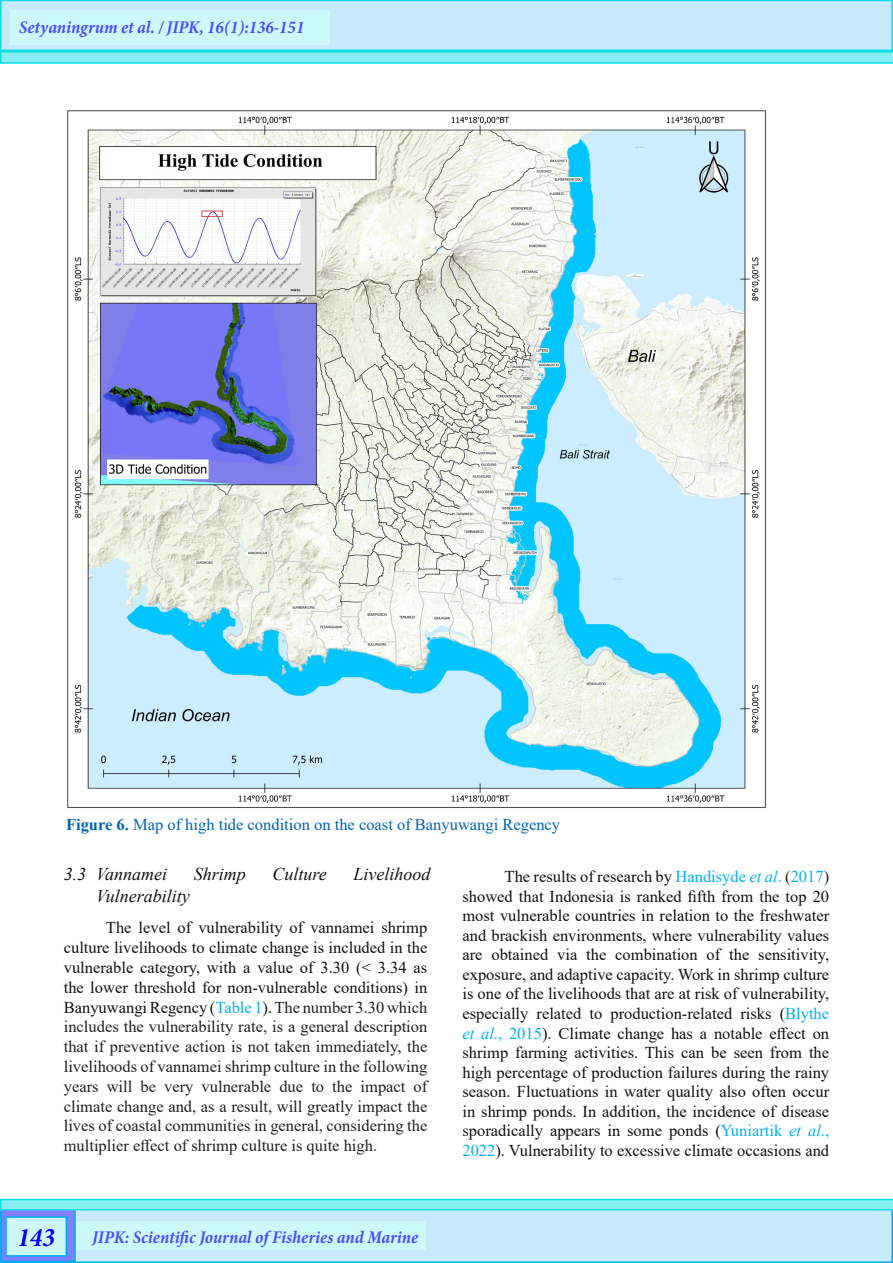
<style>
.page{position:relative;width:893px;height:1263px;background:#fff}
.page>*{position:absolute;margin:0;border:0;box-sizing:border-box;transform-origin:0 0}
.t1{font:italic 700 condensed 27px "Minion Pro";color:#00f}
.t2{font:italic 700 condensed 18px "Minion Pro";color:#4d4dff}
.t3{font:italic 18px "Times New Roman";color:#111}
.Body_Text{font:16.5px/19.5px "Times New Roman";color:#111;text-align:justify}
.Body_Text-2{font:16.5px/19.8px "Times New Roman";color:#231f20;text-align:justify}
.t4{font:16.5px "Times New Roman";color:#0164b2}
.s1{font-weight:700}
.s2{color:#111}
.s3{color:#00b0f0}
.s4{font-style:italic;color:#00b0f0}
.s5{color:#231f20}
</style>
<div class="page">
<div style="left:1px;top:1200px;width:891px;height:62px;background:#c6eafa"></div>
<div style="left:0;top:1199px;width:893px;height:64px;border:2px solid #00aeef"></div>
<div style="left:2px;top:1201px;width:73px;height:60px;background:#8080ff"></div>
<div style="left:1px;top:1200px;width:75px;height:62px;border:2px solid #00aeef"></div>
<div style="left:1px;top:0;width:891px;height:50px;background:#c6eafa"></div>
<div style="left:0;top:0;width:893px;height:51px;border:2px solid #0cdfe4"></div>
<div style="left:10px;top:10px;width:319px;height:35px;background:#cef9fa"></div>
<svg style="left:0;top:51px;width:893px;height:13px;background:#6bebee"></svg>
<svg style="left:0;top:1199px;width:893px;height:11px;background:#6bebee"></svg>
<div style="left:6px;top:1217px;width:60px;height:39px;background:#cef9fa"></div>
<div style="left:5px;top:1216px;width:62px;height:40px;border:2px solid #00aeef"></div>
<div style="left:76px;top:1222px;width:349px;height:28px;background:#cef9fa"></div>
<img style="left:67px;top:110px;width:699px;height:698px">
<p class="t2" style="left:19px;top:15px;width:287px">Setyaningrum et al. / JIPK, 16(1):136-151</p>
<p class="t4" style="left:66px;top:813px;width:496px"><span class="s1">Figure 6.</span> Map of high tide condition on the coast of Banyuwangi Regency</p>
<p class="t3" style="left:64px;top:862px;width:105px">3.3 Vannamei</p>
<p class="t3" style="left:194px;top:862px;width:54px">Shrimp</p>
<p class="t3" style="left:273px;top:862px;width:56px">Culture</p>
<p class="t3" style="left:354px;top:862px;width:79px">Livelihood</p>
<p class="t3" style="left:96px;top:883px;width:95px">Vulnerability</p>
<p class="Body_Text-2" style="left:64px;top:917px;width:365px;text-indent:42px"><span class="s2">The level of vulnerability of vannamei shrimp culture livelihoods to climate change is included in the vulnerable category, with a value of 3.30 (&lt; 3.34 as the lower threshold for non-vulnerable conditions) in Banyuwangi Regency (</span><span class="s3">Table 1</span><span class="s2">).</span> The number 3.30 which includes the vulnerability rate, is a general description that if preventive action is not taken immediately, the livelihoods of vannamei shrimp culture in the following years will be very vulnerable due to the impact of climate change and, as a result, will greatly impact the lives of coastal communities in general, considering the multiplier effect of shrimp culture is quite high.</p>
<p class="t1" style="left:17px;top:1219px;width:39px">143</p>
<p class="t2" style="left:92px;top:1225px;width:327px">JIPK: Scientific Journal of Fisheries and Marine</p>
<p class="Body_Text" style="left:462px;top:867px;width:368px;text-indent:42px">The results of research by <span class="s3">Handisyde</span> <span class="s4">et al</span><span class="s3">.</span> <span class="s5">(</span><span class="s3">2017</span><span class="s5">) </span>showed that Indonesia is ranked fifth from the top 20 most vulnerable countries in relation to the freshwater and brackish environments, where vulnerability values are obtained via the combination of the sensitivity, exposure, and adaptive capacity. Work in shrimp culture is one of the livelihoods that are at risk of vulnerability, especially related to production-related risks (<span class="s3">Blythe </span><span class="s4">et al</span><span class="s3">., 2015</span>). Climate change has a notable effect on shrimp farming activities. This can be seen from the high percentage of production failures during the rainy season. Fluctuations in water quality also often occur in shrimp ponds. In addition, the incidence of disease sporadically appears in some ponds (<span class="s3">Yuniartik</span> <span class="s4">et al</span><span class="s3">., 2022</span>). Vulnerability to excessive climate occasions and</p>
</div>
